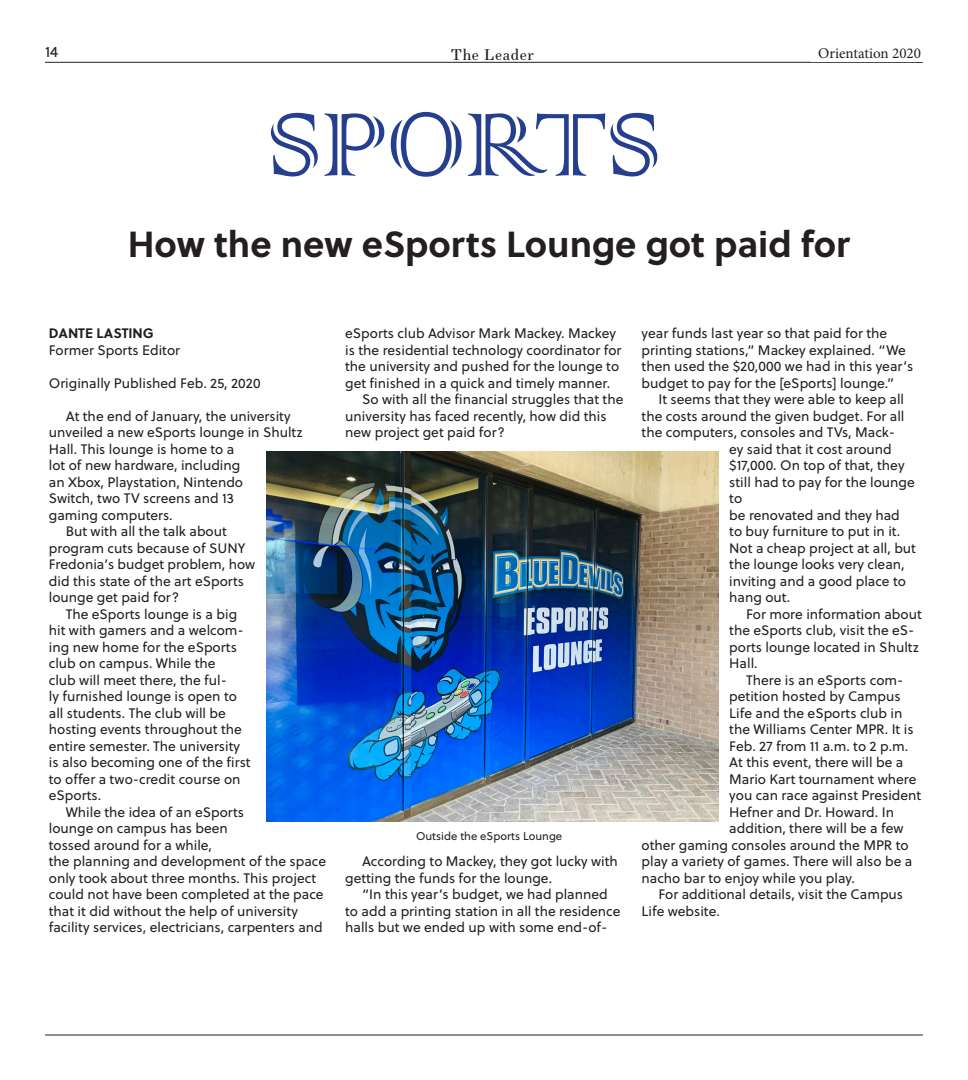
<style>
.page{position:relative;width:968px;height:1080px;background:#fff}
.page>*{position:absolute;margin:0;border:0;box-sizing:border-box;transform-origin:0 0}
.t1{font:118.75px "Colonna";color:#253f8e}
.t2{font:700 36.25px "Soleil";color:#231f20}
.t3{font:15px "Minion Pro";color:#231f20}
.t4{font:15px "Essonnes Text";letter-spacing:.04em;color:#231f20}
.t5{font:15px "Soleil";color:#231f20}
.t6{font:13.75px/16.5px "Soleil";color:#231f20}
.t7{font:700 13.75px "Soleil";color:#231f20}
.t8{font:12.5px "Essonnes Text";color:#231f20}
.Bodycopy{font:11.25px "Soleil";color:#231f20}
</style>
<div class="page">
<hr style="left:45px;top:62px;width:877px;height:1px;background:#231f20">
<hr style="left:45px;top:1035px;width:877px;height:1px;background:#231f20">
<img style="left:267px;top:451px;width:451px;height:371px">
<p class="t5" style="left:45px;top:41px;width:15px">14</p>
<p class="t4" style="left:451px;top:44px;width:84px">The Leader</p>
<p class="t3" style="left:818px;top:43px;width:104px">Orientation 2020</p>
<p class="t8" style="left:833px;top:46px;width:91px">Orientation 2017</p>
<p class="t1" style="left:268px;top:67px;width:394px">SPORTS</p>
<p class="t2" style="left:128px;top:216px;width:723px">How the new eSports Lounge got paid for</p>
<p class="t7" style="left:49px;top:323px;width:106px">DANTE LASTING</p>
<p class="t6" style="left:49px;top:341px;width:133px">Former Sports Editor</p>
<p class="t6" style="left:49px;top:374px;width:213px">Originally Published Feb. 25, 2020</p>
<p class="t6" style="left:49px;top:407px;width:255px;text-indent:17px">At the end of January, the university unveiled a new eSports lounge in Shultz<br>Hall. This lounge is home to a<br>lot of new hardware, including<br>an Xbox, Playstation, Nintendo<br>Switch, two TV screens and 13<br>gaming computers.</p>
<p class="t6" style="left:49px;top:523px;width:208px;text-indent:17px">But with all the talk about program cuts because of SUNY<br>Fredonia’s budget problem, how did this state of the art eSports lounge get paid for?</p>
<p class="t6" style="left:49px;top:605px;width:203px;text-indent:17px">The eSports lounge is a big hit with gamers and a welcom&shy;ing new home for the eSports club on campus. While the<br>club will meet there, the ful-<br>ly furnished lounge is open to all students. The club will be hosting events throughout the entire semester. The university is also becoming one of the first to offer a two-credit course on eSports.</p>
<p class="t6" style="left:49px;top:803px;width:197px;text-indent:17px">While the idea of an eSports lounge on campus has been tossed around for a while,</p>
<p class="t6" style="left:49px;top:853px;width:279px">the planning and development of the space only took about three months. This project could not have been completed at the pace</p>
<p class="t6" style="left:49px;top:902px;width:275px">that it did without the help of university facility services, electricians, carpenters and</p>
<p class="t6" style="left:345px;top:325px;width:278px">eSports club Advisor Mark Mackey. Mackey is the residential technology coordinator for the university and pushed for the lounge to get finished in a quick and timely manner.</p>
<p class="t6" style="left:345px;top:391px;width:280px;text-indent:17px">So with all the financial struggles that the university has faced recently, how did this new project get paid for?</p>
<p class="Bodycopy" style="left:416px;top:828px;width:148px">Outside the eSports Lounge</p>
<p class="t6" style="left:345px;top:853px;width:274px;text-indent:17px">According to Mackey, they got lucky with getting the funds for the lounge.</p>
<p class="t6" style="left:345px;top:886px;width:277px;text-indent:17px">“In this year’s budget, we had planned to add a printing station in all the residence halls but we ended up with some end-of-</p>
<p class="t6" style="left:641px;top:325px;width:273px">year funds last year so that paid for the printing stations,” Mackey explained. “We then used the $20,000 we had in this year’s budget to pay for the [eSports] lounge.”</p>
<p class="t6" style="left:641px;top:391px;width:264px;text-align:right">It seems that they were able to keep all the costs around the given budget. For all</p>
<p class="t6" style="left:729px;top:424px;width:187px;text-indent:-88px">the computers, consoles and TVs, Mack-<br>ey said that it cost around $17,000. On top of that, they still had to pay for the lounge to</p>
<p class="t6" style="left:729px;top:506px;width:188px">be renovated and they had to buy furniture to put in it.<br>Not a cheap project at all, but the lounge looks very clean, inviting and a good place to hang out.</p>
<p class="t6" style="left:729px;top:605px;width:194px;text-indent:17px">For more information about the eSports club, visit the eS&shy;ports lounge located in Shultz<br>Hall.</p>
<p class="t6" style="left:746px;top:671px;width:159px">There is an eSports com-</p>
<p class="t6" style="left:729px;top:688px;width:173px">petition hosted by Campus</p>
<p class="t6" style="left:729px;top:704px;width:175px">Life and the eSports club in</p>
<p class="t6" style="left:729px;top:721px;width:186px">the Williams Center MPR. It is</p>
<p class="t6" style="left:729px;top:737px;width:180px">Feb. 27 from 11 a.m. to 2 p.m.</p>
<p class="t6" style="left:729px;top:754px;width:175px">At this event, there will be a</p>
<p class="t6" style="left:729px;top:770px;width:189px">Mario Kart tournament where</p>
<p class="t6" style="left:729px;top:787px;width:193px">you can race against President</p>
<p class="t6" style="left:729px;top:803px;width:166px">Hefner and Dr. Howard. In</p>
<p class="t6" style="left:729px;top:820px;width:176px">addition, there will be a few</p>
<p class="t6" style="left:641px;top:836px;width:268px">other gaming consoles around the MPR to</p>
<p class="t6" style="left:641px;top:853px;width:272px">play a variety of games. There will also be a</p>
<p class="t6" style="left:641px;top:869px;width:215px">nacho bar to enjoy while you play.</p>
<p class="t6" style="left:641px;top:886px;width:263px;text-indent:17px">For additional details, visit the Campus<br>Life website.</p>
</div>
